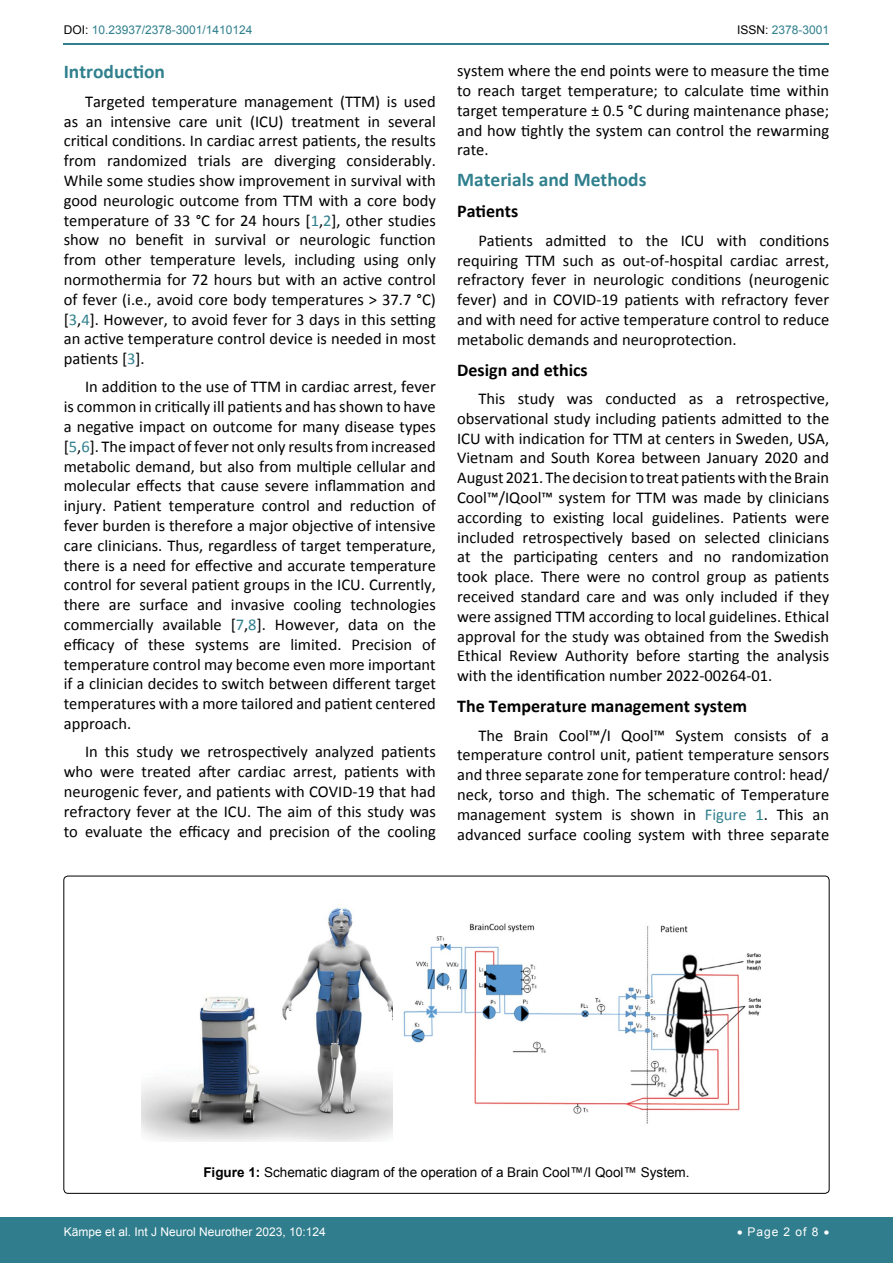
<style>
.page{position:relative;width:893px;height:1263px;background:#fff}
.page>*{position:absolute;margin:0;border:0;box-sizing:border-box;transform-origin:0 0}
.t1{font:700 19.5px "Calibri";color:#30808d}
.t2{font:700 18px "Calibri";color:#000}
.t3{font:16.5px/19.8px "Calibri";color:#000;text-align:justify}
.t4{font:13.5px "Arial";color:#000}
.t5{font:12px "Arial";color:#fff}
.t6{font:12px "Arial";color:#30808d}
.s1{color:#000}
.s2{color:#30808d}
.s3{font-weight:700}
</style>
<div class="page">
<hr style="left:64px;top:43px;width:765px;height:2px;background:#30808d">
<div style="left:0;top:1217px;width:893px;height:46px;background:#307d8d"></div>
<img style="left:141px;top:904px;width:251px;height:238px">
<img style="left:403px;top:923px;width:357px;height:201px">
<p class="t6" style="left:64px;top:22px;width:190px"><span class="s1">DOI:</span> 10.23937/2378-3001/1410124</p>
<p class="t6" style="left:737px;top:22px;width:94px"><span class="s1">ISSN:</span> 2378-3001</p>
<p class="t1" style="left:64px;top:59px;width:103px">Introduction</p>
<p class="t3" style="left:64px;top:91px;width:374px;text-indent:21px">Targeted temperature management (TTM) is used as an intensive care unit (ICU) treatment in several critical conditions. In cardiac arrest patients, the results from randomized trials are diverging considerably.<br>While some studies show improvement in survival with good neurologic outcome from TTM with a core body temperature of 33 °C for 24 hours [<span class="s2">1</span>,<span class="s2">2</span>], other studies show no benefit in survival or neurologic function from other temperature levels, including using only normothermia for 72 hours but with an active control of fever (i.e., avoid core body temperatures &gt; 37.7 °C) [<span class="s2">3</span>,<span class="s2">4</span>]. However, to avoid fever for 3 days in this setting an active temperature control device is needed in most patients [<span class="s2">3</span>].</p>
<p class="t3" style="left:64px;top:377px;width:374px;text-indent:21px">In addition to the use of TTM in cardiac arrest, fever is common in critically ill patients and has shown to have a negative impact on outcome for many disease types [<span class="s2">5</span>,<span class="s2">6</span>]. The impact of fever not only results from increased metabolic demand, but also from multiple cellular and molecular effects that cause severe inflammation and injury. Patient temperature control and reduction of fever burden is therefore a major objective of intensive care clinicians. Thus, regardless of target temperature, there is a need for effective and accurate temperature control for several patient groups in the ICU. Currently, there are surface and invasive cooling technologies commercially available [<span class="s2">7</span>,<span class="s2">8</span>]. However, data on the efficacy of these systems are limited. Precision of temperature control may become even more important if a clinician decides to switch between different target temperatures with a more tailored and patient centered approach.</p>
<p class="t3" style="left:64px;top:742px;width:374px;text-indent:21px">In this study we retrospectively analyzed patients who were treated after cardiac arrest, patients with neurogenic fever, and patients with COVID-19 that had refractory fever at the ICU. The aim of this study was to evaluate the efficacy and precision of the cooling</p>
<p class="t3" style="left:457px;top:61px;width:374px">system where the end points were to measure the time to reach target temperature; to calculate time within target temperature ± 0.5 °C during maintenance phase; and how tightly the system can control the rewarming rate.</p>
<p class="t1" style="left:457px;top:167px;width:191px">Materials and Methods</p>
<p class="t2" style="left:457px;top:200px;width:63px">Patients</p>
<p class="t3" style="left:457px;top:230px;width:374px;text-indent:21px">Patients admitted to the ICU with conditions requiring TTM such as out-of-hospital cardiac arrest, refractory fever in neurologic conditions (neurogenic fever) and in COVID-19 patients with refractory fever and with need for active temperature control to reduce metabolic demands and neuroprotection.</p>
<p class="t2" style="left:457px;top:358px;width:132px">Design and ethics</p>
<p class="t3" style="left:457px;top:389px;width:374px;text-indent:21px">This study was conducted as a retrospective, observational study including patients admitted to the ICU with indication for TTM at centers in Sweden, USA, Vietnam and South Korea between January 2020 and August 2021. The decision to treat patients with the Brain Cool™/IQool™ system for TTM was made by clinicians according to existing local guidelines. Patients were included retrospectively based on selected clinicians at the participating centers and no randomization took place. There were no control group as patients received standard care and was only included if they were assigned TTM according to local guidelines. Ethical approval for the study was obtained from the Swedish Ethical Review Authority before starting the analysis with the identification number 2022-00264-01.</p>
<p class="t2" style="left:457px;top:695px;width:291px">The Temperature management system</p>
<p class="t3" style="left:457px;top:725px;width:374px;text-indent:21px">The Brain Cool™/I Qool™ System consists of a temperature control unit, patient temperature sensors and three separate zone for temperature control: head/ neck, torso and thigh. The schematic of Temperature management system is shown in <span class="s2">Figure 1</span>. This an advanced surface cooling system with three separate</p>
<p class="t4" style="left:203px;top:1163px;width:488px"><span class="s3">Figure 1:</span> Schematic diagram of the operation of a Brain Cool™/I Qool™ System.</p>
<p class="t5" style="left:64px;top:1223px;width:264px">Kämpe et al. Int J Neurol Neurother 2023, 10:124</p>
<p class="t5" style="left:737px;top:1223px;width:94px">• Page 2 of 8 •</p>
</div>
